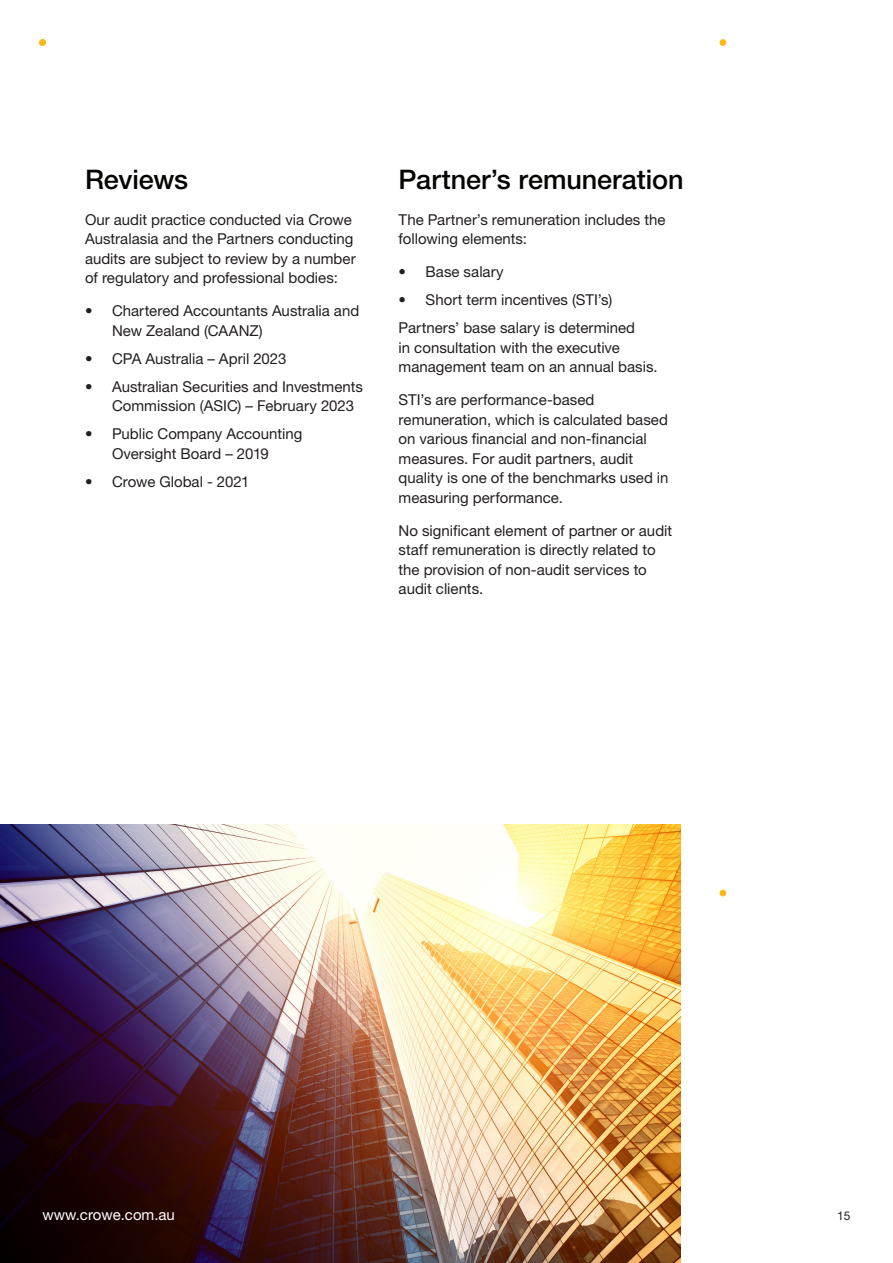
<style>
.page{position:relative;width:893px;height:1263px;background:#fff}
.page>*{position:absolute;margin:0;border:0;box-sizing:border-box;transform-origin:0 0}
.Body_Copy{font:500 27px "Helvetica Neue LT Std";letter-spacing:-.005em;color:#040503}
.Pull_Quotes{font:15px/19.5px "Helvetica Neue LT Std";color:#231f20}
.t1{font:15px "Helvetica Neue LT Std";color:#fff}
.t2{font:12px "Helvetica Neue LT Std";color:#231f20}
</style>
<div class="page">
<div style="left:719px;top:890px;width:7px;height:6px;background:#fcb814;border-radius:50%"></div>
<div style="left:39px;top:39px;width:7px;height:7px;background:#fcb814;border-radius:50%"></div>
<div style="left:719px;top:39px;width:7px;height:7px;background:#fcb814;border-radius:50%"></div>
<img style="left:0;top:825px;width:680px;height:438px">
<p class="Body_Copy" style="left:85px;top:164px;width:105px">Reviews</p>
<p class="Pull_Quotes" style="left:85px;top:209px;width:272px">Our audit practice conducted via Crowe Australasia and the Partners conducting audits are subject to review by a number of regulatory and professional bodies:</p>
<p class="Pull_Quotes" style="left:112px;top:301px;width:249px;text-indent:-27px">• Chartered Accountants Australia and<br>New Zealand (CAANZ)</p>
<p class="Pull_Quotes" style="left:85px;top:348px;width:203px">• CPA Australia – April 2023</p>
<p class="Pull_Quotes" style="left:112px;top:376px;width:252px;text-indent:-27px">• Australian Securities and Investments<br>Commission (ASIC) – February 2023</p>
<p class="Pull_Quotes" style="left:85px;top:424px;width:219px;text-align:center">• Public Company Accounting<br>Oversight Board – 2019</p>
<p class="Pull_Quotes" style="left:85px;top:471px;width:166px">• Crowe Global - 2021</p>
<p class="Body_Copy" style="left:399px;top:164px;width:286px">Partner’s remuneration</p>
<p class="Pull_Quotes" style="left:399px;top:209px;width:268px">The Partner’s remuneration includes the following elements:</p>
<p class="Pull_Quotes" style="left:399px;top:262px;width:107px">• Base salary</p>
<p class="Pull_Quotes" style="left:399px;top:290px;width:215px">• Short term incentives (STI’s)</p>
<p class="Pull_Quotes" style="left:399px;top:318px;width:260px">Partners’ base salary is determined<br>in consultation with the executive management team on an annual basis.</p>
<p class="Pull_Quotes" style="left:399px;top:390px;width:271px">STI’s are performance-based remuneration, which is calculated based on various financial and non-financial measures. For audit partners, audit quality is one of the benchmarks used in measuring performance.</p>
<p class="Pull_Quotes" style="left:399px;top:520px;width:275px">No significant element of partner or audit staff remuneration is directly related to the provision of non-audit services to audit clients.</p>
<p class="t1" style="left:43px;top:1206px;width:134px">www.crowe.com.au</p>
<p class="t2" style="left:837px;top:1209px;width:15px">15</p>
</div>
